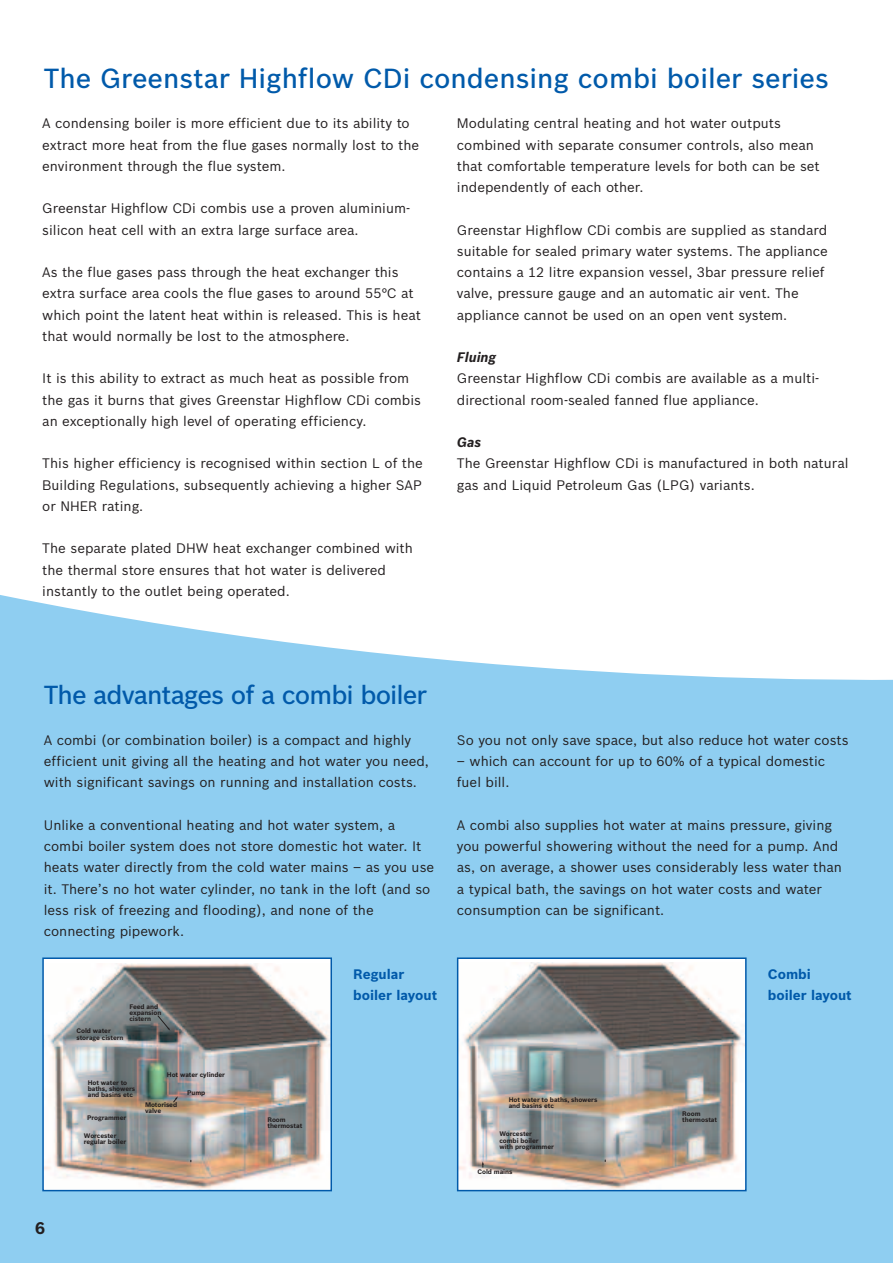
<style>
.page{position:relative;width:893px;height:1263px;background:#fff}
.page>*{position:absolute;margin:0;border:0;box-sizing:border-box;transform-origin:0 0}
.t1{font:500 27px "Bosch Sans";color:#015aaa}
.t2{font:500 25.5px "Bosch Sans";letter-spacing:-.035em;color:#015aaa}
.t3{font:700 16.5px "Bosch Sans";color:#231f20}
.t4{font:13.5px/21.3px "Bosch Sans";color:#231f20}
.t5{font:700 13.5px/21.3px "Bosch Sans";color:#015aaa}
.t6{font:italic 700 13.5px "Bosch Sans";color:#231f20}
.t7{font:700 6.45px/6.1px "Bosch Sans";letter-spacing:-.01em;color:#231f20}
</style>
<div class="page">
<div style="left:0;top:412px;width:893px;height:851px;background:#8fcef1"></div>
<svg style="left:0;top:412px;width:893px;height:268px;background:#f3f9fd"></svg>
<img style="left:460px;top:963px;width:284px;height:225px">
<svg style="left:482px;top:1161px;width:2px;height:6px"></svg>
<div style="left:457px;top:957px;width:290px;height:234px;border:2px solid #015aaa"></div>
<img style="left:45px;top:963px;width:284px;height:225px">
<svg style="left:173px;top:1096px;width:5px;height:7px"></svg>
<svg style="left:157px;top:1015px;width:13px;height:16px"></svg>
<div style="left:42px;top:957px;width:290px;height:234px;border:2px solid #015aaa"></div>
<h1 class="t1" style="left:44px;top:68px;width:787px">The Greenstar Highflow CDi condensing combi boiler series</h1>
<p class="t4" style="left:42px;top:114px;width:378px">A condensing boiler is more efficient due to its ability to extract more heat from the flue gases normally lost to the environment through the flue system.</p>
<p class="t4" style="left:42px;top:199px;width:369px">Greenstar Highflow CDi combis use a proven aluminium&shy;silicon heat cell with an extra large surface area.</p>
<p class="t4" style="left:42px;top:263px;width:380px">As the flue gases pass through the heat exchanger this extra surface area cools the flue gases to around 55°C at which point the latent heat within is released. This is heat that would normally be lost to the atmosphere.</p>
<p class="t4" style="left:42px;top:369px;width:380px">It is this ability to extract as much heat as possible from the gas it burns that gives Greenstar Highflow CDi combis an exceptionally high level of operating efficiency.</p>
<p class="t4" style="left:42px;top:454px;width:382px;text-align:justify">This higher efficiency is recognised within section L of the Building Regulations, subsequently achieving a higher SAP or NHER rating.</p>
<p class="t4" style="left:42px;top:539px;width:372px">The separate plated DHW heat exchanger combined with the thermal store ensures that hot water is delivered instantly to the outlet being operated.</p>
<p class="t4" style="left:457px;top:114px;width:364px">Modulating central heating and hot water outputs combined with separate consumer controls, also mean that comfortable temperature levels for both can be set independently of each other.</p>
<p class="t4" style="left:457px;top:220px;width:372px">Greenstar Highflow CDi combis are supplied as standard suitable for sealed primary water systems. The appliance contains a 12 litre expansion vessel, 3bar pressure relief valve, pressure gauge and an automatic air vent. The appliance cannot be used on an open vent system.</p>
<p class="t6" style="left:457px;top:352px;width:41px">Fluing</p>
<p class="t4" style="left:457px;top:369px;width:364px">Greenstar Highflow CDi combis are available as a multi&shy;directional room-sealed fanned flue appliance.</p>
<p class="t6" style="left:457px;top:437px;width:26px">Gas</p>
<p class="t4" style="left:457px;top:454px;width:393px">The Greenstar Highflow CDi is manufactured in both natural gas and Liquid Petroleum Gas (LPG) variants.</p>
<h2 class="t2" style="left:44px;top:685px;width:385px">The advantages of a combi boiler</h2>
<p class="t4" style="left:44px;top:731px;width:387px">A combi (or combination boiler) is a compact and highly efficient unit giving all the heating and hot water you need, with significant savings on running and installation costs.</p>
<p class="t4" style="left:44px;top:816px;width:392px">Unlike a conventional heating and hot water system, a combi boiler system does not store domestic hot water. It heats water directly from the cold water mains – as you use it. There’s no hot water cylinder, no tank in the loft (and so less risk of freezing and flooding), and none of the connecting pipework.</p>
<p class="t3" style="left:35px;top:1222px;width:11px">6</p>
<p class="t7" style="left:129px;top:1004px;width:34px">Feed and expansion cistern</p>
<p class="t7" style="left:76px;top:1029px;width:49px">Cold water storage cistern</p>
<p class="t7" style="left:88px;top:1080px;width:49px">Hot water to baths, showers and basins etc</p>
<p class="t7" style="left:87px;top:1115px;width:41px">Programmer</p>
<p class="t7" style="left:84px;top:1133px;width:44px">Worcester regular boiler</p>
<p class="t7" style="left:167px;top:1072px;width:60px">Hot water cylinder</p>
<p class="t7" style="left:145px;top:1102px;width:34px">Motorised valve</p>
<p class="t7" style="left:187px;top:1091px;width:20px">Pump</p>
<p class="t7" style="left:267px;top:1117px;width:36px">Room thermostat</p>
<p class="t5" style="left:353px;top:964px;width:85px">Regular boiler layout</p>
<p class="t4" style="left:457px;top:731px;width:393px">So you not only save space, but also reduce hot water costs</p>
<p class="t4" style="left:457px;top:752px;width:370px">– which can account for up to 60% of a typical domestic fuel bill.</p>
<p class="t4" style="left:457px;top:816px;width:387px">A combi also supplies hot water at mains pressure, giving you powerful showering without the need for a pump. And as, on average, a shower uses considerably less water than a typical bath, the savings on hot water costs and water consumption can be significant.</p>
<p class="t7" style="left:509px;top:1097px;width:90px">Hot water to baths, showers and basins etc</p>
<p class="t7" style="left:499px;top:1132px;width:56px">Worcester<br>combi boiler with programmer</p>
<p class="t7" style="left:477px;top:1169px;width:37px">Cold mains</p>
<p class="t7" style="left:682px;top:1111px;width:36px">Room thermostat</p>
<p class="t5" style="left:768px;top:964px;width:85px">Combi boiler layout</p>
</div>
